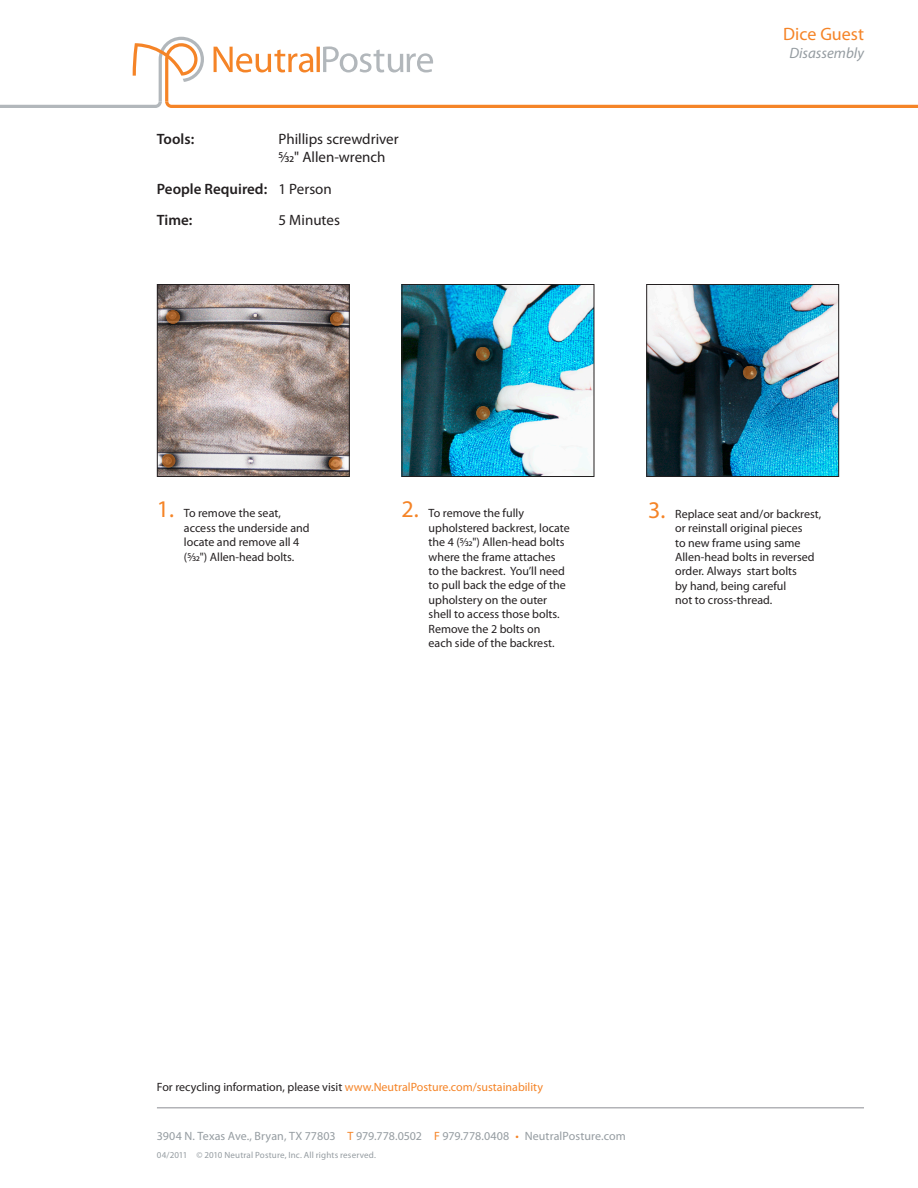
<style>
.page{position:relative;width:918px;height:1188px;background:#fff}
.page>*{position:absolute;margin:0;border:0;box-sizing:border-box;transform-origin:0 0}
.Section_Header{font:18px "Myriad Pro";color:#f58427}
.Requirements{font:15px/18px "Myriad Pro";color:#231f20}
.Requirements-2{font:600 15px "Myriad Pro";color:#231f20}
.Section_-_Subheader{font:italic 15px "Myriad Pro";color:#959ca1}
.OL{font:12px/14.4px "Myriad Pro";color:#231f20}
.NP_-_Address{font:12px "Myriad Pro";letter-spacing:.005em;color:#959ca1}
.t1{font:12px "Myriad Pro";color:#f58427}
.copywrite{font:9px "Myriad Pro";letter-spacing:.015em;color:#959ca1}
.s1{font-weight:400}
.s2{font-size:24px;color:#f58427}
.s3{color:#231f20}
.s4{color:#f58427}
</style>
<div class="page">
<svg style="left:0;top:37px;width:918px;height:71px"></svg>
<hr style="left:157px;top:1107px;width:707px;height:1px;background:#b2b3b7">
<img style="left:159px;top:286px;width:189px;height:189px">
<div style="left:157px;top:284px;width:193px;height:193px;border:1px solid #231f20"></div>
<img style="left:404px;top:286px;width:188px;height:189px">
<div style="left:402px;top:284px;width:192px;height:193px;border:1px solid #231f20"></div>
<img style="left:648px;top:286px;width:189px;height:189px">
<div style="left:646px;top:284px;width:193px;height:193px;border:1px solid #231f20"></div>
<svg style="left:167px;top:311px;width:12px;height:12px"></svg>
<div style="left:167px;top:311px;width:13px;height:13px;border:1px solid #f58427;border-radius:50%"></div>
<svg style="left:162px;top:454px;width:13px;height:13px"></svg>
<div style="left:162px;top:454px;width:13px;height:13px;border:1px solid #f58427;border-radius:50%"></div>
<svg style="left:329px;top:457px;width:13px;height:13px"></svg>
<div style="left:329px;top:457px;width:13px;height:13px;border:1px solid #f58427;border-radius:50%"></div>
<svg style="left:330px;top:313px;width:13px;height:13px"></svg>
<div style="left:330px;top:313px;width:13px;height:13px;border:1px solid #f58427;border-radius:50%"></div>
<svg style="left:476px;top:347px;width:13px;height:13px"></svg>
<div style="left:476px;top:347px;width:13px;height:13px;border:1px solid #f58427;border-radius:50%"></div>
<svg style="left:743px;top:366px;width:13px;height:13px"></svg>
<div style="left:743px;top:366px;width:13px;height:13px;border:1px solid #f58427;border-radius:50%"></div>
<svg style="left:477px;top:407px;width:13px;height:12px"></svg>
<div style="left:477px;top:406px;width:13px;height:14px;border:1px solid #f58427;border-radius:50%"></div>
<p class="Requirements-2" style="left:157px;top:130px;width:39px">Tools:</p>
<p class="Requirements" style="left:278px;top:130px;width:122px">Phillips screwdriver<br>5/32" Allen-wrench</p>
<p class="Requirements-2" style="left:157px;top:179px;width:176px">People Required: <span class="s1">1 Person</span></p>
<p class="Requirements-2" style="left:157px;top:211px;width:37px">Time:</p>
<p class="Requirements" style="left:278px;top:211px;width:63px">5 Minutes</p>
<p class="Section_Header" style="left:783px;top:23px;width:82px">Dice Guest</p>
<p class="Section_-_Subheader" style="left:789px;top:44px;width:76px">Disassembly</p>
<p class="OL" style="left:184px;top:506px;width:127px;text-indent:-27px"><span class="s2">1.</span> To remove the seat, access the underside and locate and remove all 4 (5/32") Allen-head bolts.</p>
<p class="OL" style="left:429px;top:506px;width:143px;text-indent:-27px"><span class="s2">2.</span> To remove the fully upholstered backrest, locate the 4 (5/32") Allen-head bolts where the frame attaches<br>to the backrest. You’ll need to pull back the edge of the upholstery on the outer shell to access those bolts.<br>Remove the 2 bolts on<br>each side of the backrest.</p>
<p class="OL" style="left:675px;top:506px;width:148px;text-indent:-27px"><span class="s2">3.</span> Replace seat and/or backrest, or reinstall original pieces<br>to new frame using same<br>Allen-head bolts in reversed order. Always start bolts<br>by hand, being careful<br>not to cross-thread.</p>
<p class="t1" style="left:157px;top:1079px;width:388px"><span class="s3">For recycling information, please visit</span> www.NeutralPosture.com/sustainability</p>
<p class="NP_-_Address" style="left:157px;top:1129px;width:470px">3904 N. Texas Ave., Bryan, TX 77803 <span class="s4">T</span> 979.778.0502 <span class="s4">F</span> 979.778.0408 <span class="s4">•</span> NeutralPosture.com</p>
<p class="copywrite" style="left:157px;top:1150px;width:221px">04/2011 © 2010 Neutral Posture, Inc. All rights reserved.</p>
</div>
